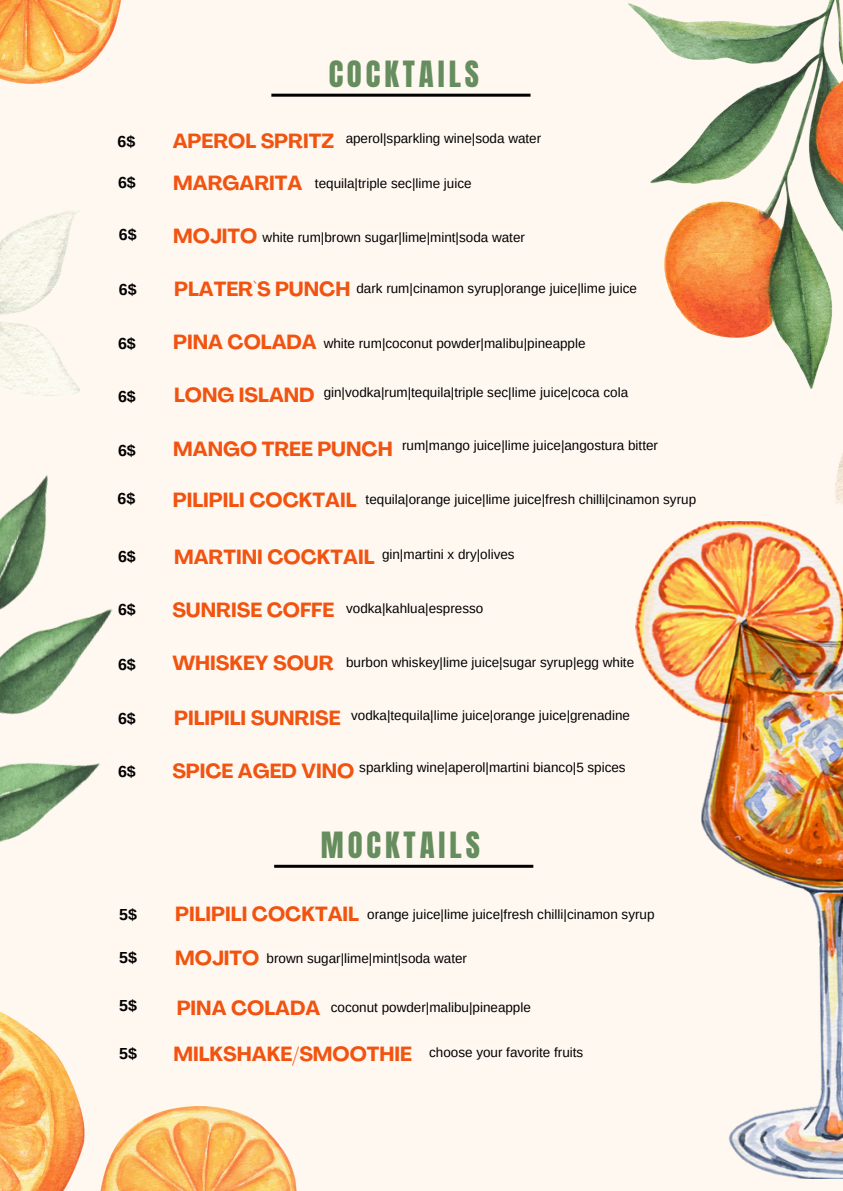
<style>
.page{position:relative;width:843px;height:1191px;background:#fff}
.page>*{position:absolute;margin:0;border:0;box-sizing:border-box;transform-origin:0 0}
.t1{font:30.8px "Anton";letter-spacing:.13em;color:#668d5e}
.t2{font:30.7px "Anton";letter-spacing:.13em;color:#668d5e}
.t3{font:700 20.2px "Agrandir";color:#f15310}
.t4{font:700 16px "Arimo";color:#000}
.t5{font:13.5px "Arimo";color:#000}
.s1{font-family:"Agrandir";font-weight:700;font-size:20.2px;color:#f15310}
</style>
<div class="page">
<div style="left:0;top:0;width:842px;height:1190px;background:#fff8f1"></div>
<hr style="left:271px;top:94px;width:259px;height:3px;background:#000">
<hr style="left:274px;top:864px;width:259px;height:3px;background:#000">
<img style="left:635px;top:521px;width:207px;height:657px">
<img style="left:628px;top:0;width:214px;height:389px">
<img style="left:0;top:1012px;width:84px;height:178px">
<img style="left:100px;top:1106px;width:196px;height:84px">
<img style="left:0;top:0;width:121px;height:84px">
<img style="left:0;top:211px;width:80px;height:185px">
<img style="left:0;top:475px;width:113px;height:367px">
<h1 class="t1" style="left:328px;top:52px;width:152px">COCKTAILS</h1>
<p class="t4" style="left:117px;top:133px;width:19px">6$</p>
<p class="t5" style="left:173px;top:130px;width:370px"><span class="s1">APEROL SPRITZ</span> aperol|sparkling wine|soda water</p>
<p class="t4" style="left:118px;top:173px;width:19px">6$</p>
<p class="t4" style="left:119px;top:225px;width:19px">6$</p>
<p class="t4" style="left:119px;top:281px;width:19px">6$</p>
<p class="t4" style="left:118px;top:335px;width:19px">6$</p>
<p class="t4" style="left:118px;top:387px;width:19px">6$</p>
<p class="t4" style="left:118px;top:441px;width:19px">6$</p>
<p class="t5" style="left:173px;top:176px;width:300px"><span class="s1">MARGARITA</span> tequila|triple sec|lime juice</p>
<p class="t5" style="left:173px;top:229px;width:353px"><span class="s1">MOJITO</span> white rum|brown sugar|lime|mint|soda water</p>
<p class="t5" style="left:174px;top:281px;width:464px"><span class="s1">PLATER`S PUNCH</span> dark rum|cinamon syrup|orange juice|lime juice</p>
<p class="t5" style="left:173px;top:335px;width:413px"><span class="s1">PINA COLADA</span> white rum|coconut powder|malibu|pineapple</p>
<p class="t5" style="left:174px;top:384px;width:455px"><span class="s1">LONG ISLAND</span> gin|vodka|rum|tequila|triple sec|lime juice|coca cola</p>
<h3 class="t3" style="left:173px;top:440px;width:221px">MANGO TREE PUNCH</h3>
<p class="t5" style="left:402px;top:438px;width:257px">rum|mango juice|lime juice|angostura bitter</p>
<p class="t4" style="left:117px;top:490px;width:19px">6$</p>
<p class="t5" style="left:173px;top:491px;width:524px"><span class="s1">PILIPILI COCKTAIL</span> tequila|orange juice|lime juice|fresh chilli|cinamon syrup</p>
<p class="t4" style="left:118px;top:547px;width:19px">6$</p>
<p class="t4" style="left:118px;top:600px;width:19px">6$</p>
<p class="t4" style="left:118px;top:655px;width:19px">6$</p>
<p class="t4" style="left:118px;top:709px;width:19px">6$</p>
<p class="t4" style="left:118px;top:762px;width:19px">6$</p>
<p class="t5" style="left:174px;top:546px;width:342px"><span class="s1">MARTINI COCKTAIL</span> gin|martini x dry|olives</p>
<p class="t5" style="left:172px;top:601px;width:312px"><span class="s1">SUNRISE COFFE</span> vodka|kahlua|espresso</p>
<h3 class="t3" style="left:172px;top:655px;width:163px">WHISKEY SOUR</h3>
<h3 class="t3" style="left:174px;top:709px;width:168px">PILIPILI SUNRISE</h3>
<h3 class="t3" style="left:172px;top:762px;width:183px">SPICE AGED VINO</h3>
<p class="t5" style="left:346px;top:654px;width:289px">burbon whiskey|lime juice|sugar syrup|egg white</p>
<p class="t5" style="left:351px;top:708px;width:280px">vodka|tequila|lime juice|orange juice|grenadine</p>
<p class="t5" style="left:359px;top:759px;width:268px">sparkling wine|aperol|martini bianco|5 spices</p>
<h2 class="t2" style="left:321px;top:823px;width:160px">MOCKTAILS</h2>
<p class="t4" style="left:119px;top:905px;width:19px">5$</p>
<p class="t4" style="left:119px;top:948px;width:19px">5$</p>
<p class="t4" style="left:119px;top:996px;width:19px">5$</p>
<p class="t4" style="left:119px;top:1044px;width:19px">5$</p>
<h3 class="t3" style="left:175px;top:906px;width:185px">PILIPILI COCKTAIL</h3>
<p class="t5" style="left:175px;top:950px;width:293px"><span class="s1">MOJITO</span> brown sugar|lime|mint|soda water</p>
<p class="t5" style="left:177px;top:999px;width:355px"><span class="s1">PINA COLADA</span> coconut powder|malibu|pineapple</p>
<p class="t5" style="left:173px;top:1044px;width:411px"><span class="s1">MILKSHAKE/SMOOTHIE</span> choose your favorite fruits</p>
<p class="t5" style="left:367px;top:906px;width:289px">orange juice|lime juice|fresh chilli|cinamon syrup</p>
</div>
